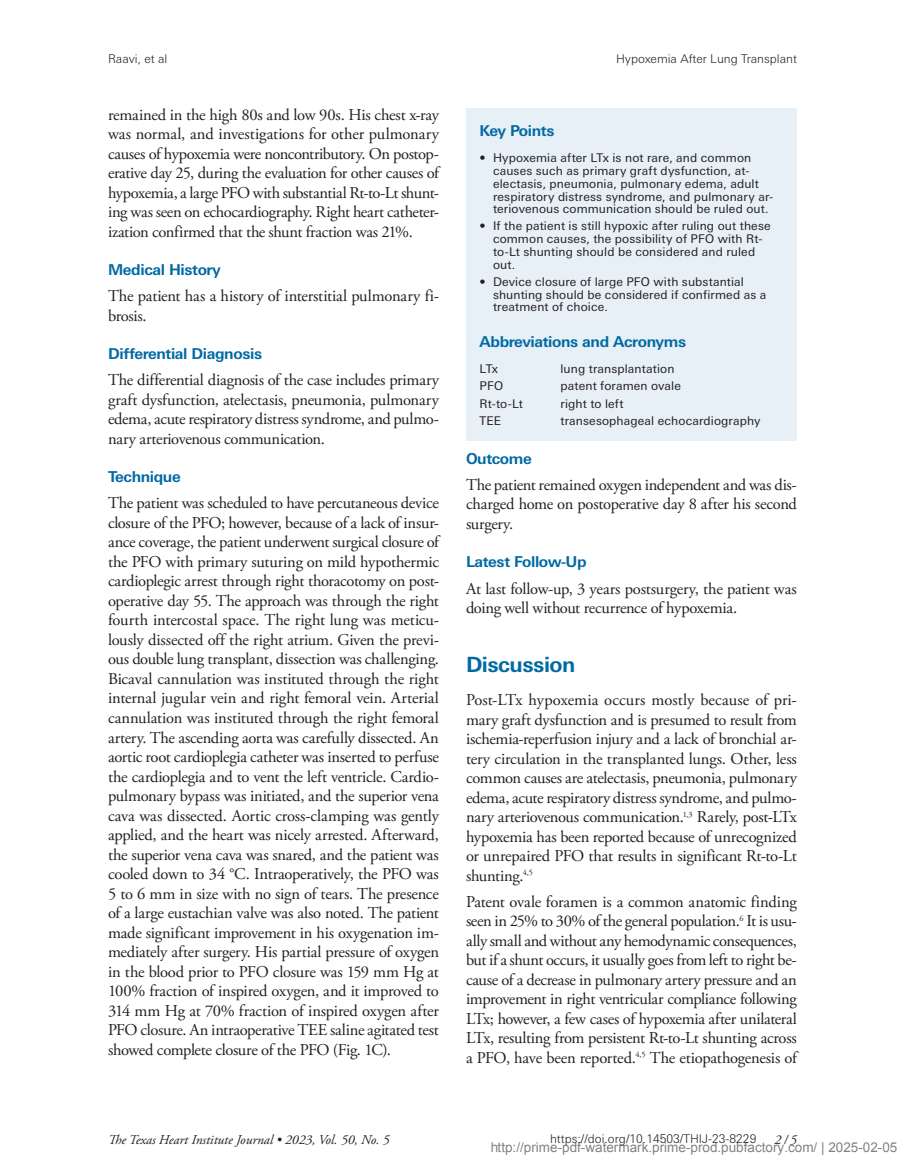
<style>
.page{position:relative;width:905px;height:1175px;background:#fff}
.page>*{position:absolute;margin:0;border:0;box-sizing:border-box;transform-origin:0 0}
.HEADING_1{font:700 21px "Univers Next Pro";letter-spacing:-.025em;color:#0069a3}
.BODY{font:16.5px/19.5px "Adobe Garamond Pro";letter-spacing:-.02em;color:#231f20;text-align:justify}
.HEADING_2{font:700 15px "Univers Next Pro";letter-spacing:-.025em;color:#0069a3}
.ABREV___ACRONYM_HEADER{font:700 15px "Univers Next Pro";letter-spacing:-.025em;color:#0069a3}
.t1{font:13.5px "Arial";color:rgb(0 0 0/.5)}
.t2{font:italic 13.5px "Adobe Garamond Pro";color:#231f20}
.ABREV___ACRONYM_BODY{font:12px/12.8px "Univers Next Pro";letter-spacing:.01em;color:#231f20}
.t3{font:300 12px "Univers Next Pro";color:#231f20}
</style>
<div class="page">
<div style="left:466px;top:109px;width:331px;height:31px;background:#e6f0f6"></div>
<div style="left:466px;top:133px;width:331px;height:97px;background:#e6f0f6"></div>
<div style="left:466px;top:201px;width:331px;height:84px;background:#e6f0f6"></div>
<div style="left:466px;top:256px;width:331px;height:72px;background:#e6f0f6"></div>
<div style="left:466px;top:320px;width:331px;height:31px;background:#e6f0f6"></div>
<div style="left:466px;top:344px;width:331px;height:46px;background:#e6f0f6"></div>
<div style="left:466px;top:378px;width:331px;height:46px;background:#e6f0f6"></div>
<div style="left:466px;top:395px;width:331px;height:46px;background:#e6f0f6"></div>
<p class="t3" style="left:108px;top:52px;width:61px">Raavi, et al</p>
<p class="t3" style="left:616px;top:52px;width:182px">Hypoxemia After Lung Transplant</p>
<p class="BODY" style="left:108px;top:105px;width:332px">remained in the high 80s and low 90s. His chest x-ray was normal, and investigations for other pulmonary causes of hypoxemia were noncontributory. On postop&shy;erative day 25, during the evaluation for other causes of hypoxemia, a large PFO with substantial Rt-to-Lt shunt&shy;ing was seen on echocardiography. Right heart catheter&shy;ization confirmed that the shunt fraction was 21%.</p>
<p class="HEADING_2" style="left:108px;top:261px;width:114px">Medical History</p>
<p class="BODY" style="left:108px;top:287px;width:332px">The patient has a history of interstitial pulmonary fi&shy;brosis.</p>
<p class="HEADING_2" style="left:108px;top:345px;width:156px">Differential Diagnosis</p>
<p class="BODY" style="left:108px;top:371px;width:332px">The differential diagnosis of the case includes primary graft dysfunction, atelectasis, pneumonia, pulmonary edema, acute respiratory distress syndrome, and pulmo&shy;nary arteriovenous communication.</p>
<p class="HEADING_2" style="left:108px;top:468px;width:74px">Technique</p>
<p class="BODY" style="left:108px;top:494px;width:332px">The patient was scheduled to have percutaneous device closure of the PFO; however, because of a lack of insur&shy;ance coverage, the patient underwent surgical closure of the PFO with primary suturing on mild hypothermic cardioplegic arrest through right thoracotomy on post&shy;operative day 55. The approach was through the right fourth intercostal space. The right lung was meticu&shy;lously dissected off the right atrium. Given the previ&shy;ous double lung transplant, dissection was challenging.<br>Bicaval cannulation was instituted through the right internal jugular vein and right femoral vein. Arterial cannulation was instituted through the right femoral artery. The ascending aorta was carefully dissected. An aortic root cardioplegia catheter was inserted to perfuse the cardioplegia and to vent the left ventricle. Cardio&shy;pulmonary bypass was initiated, and the superior vena cava was dissected. Aortic cross-clamping was gently applied, and the heart was nicely arrested. Afterward, the superior vena cava was snared, and the patient was cooled down to 34 °C. Intraoperatively, the PFO was 5 to 6 mm in size with no sign of tears. The presence of a large eustachian valve was also noted. The patient made significant improvement in his oxygenation im&shy;mediately after surgery. His partial pressure of oxygen in the blood prior to PFO closure was 159 mm Hg at 100% fraction of inspired oxygen, and it improved to 314 mm Hg at 70% fraction of inspired oxygen after PFO closure. An intraoperative TEE saline agitated test showed complete closure of the PFO (Fig. 1C).</p>
<p class="ABREV___ACRONYM_HEADER" style="left:479px;top:122px;width:76px">Key Points</p>
<p class="ABREV___ACRONYM_BODY" style="left:493px;top:152px;width:282px;text-indent:-14px">• Hypoxemia after LTx is not rare, and common causes such as primary graft dysfunction, at&shy;electasis, pneumonia, pulmonary edema, adult respiratory distress syndrome, and pulmonary ar&shy;teriovenous communication should be ruled out.</p>
<p class="ABREV___ACRONYM_BODY" style="left:493px;top:220px;width:279px;text-indent:-14px">• If the patient is still hypoxic after ruling out these common causes, the possibility of PFO with Rt&shy;to-Lt shunting should be considered and ruled out.</p>
<p class="ABREV___ACRONYM_BODY" style="left:493px;top:275px;width:275px;text-indent:-14px">• Device closure of large PFO with substantial shunting should be considered if confirmed as a treatment of choice.</p>
<p class="ABREV___ACRONYM_HEADER" style="left:479px;top:333px;width:208px">Abbreviations and Acronyms</p>
<p class="ABREV___ACRONYM_BODY" style="left:479px;top:363px;width:20px">LTx</p>
<p class="ABREV___ACRONYM_BODY" style="left:560px;top:363px;width:115px">lung transplantation</p>
<p class="ABREV___ACRONYM_BODY" style="left:479px;top:380px;width:25px">PFO</p>
<p class="ABREV___ACRONYM_BODY" style="left:560px;top:380px;width:122px">patent foramen ovale</p>
<p class="ABREV___ACRONYM_BODY" style="left:479px;top:397px;width:45px">Rt-to-Lt</p>
<p class="ABREV___ACRONYM_BODY" style="left:560px;top:397px;width:65px">right to left</p>
<p class="ABREV___ACRONYM_BODY" style="left:479px;top:414px;width:23px">TEE</p>
<p class="ABREV___ACRONYM_BODY" style="left:560px;top:414px;width:201px">transesophageal echocardiography</p>
<p class="HEADING_2" style="left:466px;top:449px;width:67px">Outcome</p>
<p class="BODY" style="left:466px;top:475px;width:332px">The patient remained oxygen independent and was dis&shy;charged home on postoperative day 8 after his second surgery.</p>
<p class="HEADING_2" style="left:466px;top:553px;width:122px">Latest Follow-Up</p>
<p class="BODY" style="left:466px;top:579px;width:332px">At last follow-up, 3 years postsurgery, the patient was doing well without recurrence of hypoxemia.</p>
<p class="HEADING_1" style="left:466px;top:652px;width:111px">Discussion</p>
<p class="BODY" style="left:466px;top:690px;width:332px">Post-LTx hypoxemia occurs mostly because of pri&shy;mary graft dysfunction and is presumed to result from ischemia-reperfusion injury and a lack of bronchial ar&shy;tery circulation in the transplanted lungs. Other, less common causes are atelectasis, pneumonia, pulmonary edema, acute respiratory distress syndrome, and pulmo&shy;nary arteriovenous communication.<sup>1,3</sup> Rarely, post-LTx hypoxemia has been reported because of unrecognized or unrepaired PFO that results in significant Rt-to-Lt shunting.<sup>4,5</sup></p>
<p class="BODY" style="left:466px;top:892px;width:332px">Patent ovale foramen is a common anatomic finding seen in 25% to 30% of the general population.<sup>6</sup> It is usu&shy;ally small and without any hemodynamic consequences, but if a shunt occurs, it usually goes from left to right be&shy;cause of a decrease in pulmonary artery pressure and an improvement in right ventricular compliance following LTx; however, a few cases of hypoxemia after unilateral LTx, resulting from persistent Rt-to-Lt shunting across a PFO, have been reported.<sup>4,5</sup> The etiopathogenesis of</p>
<p class="t2" style="left:108px;top:1131px;width:283px">The Texas Heart Institute Journal • 2023, Vol. 50, No. 5</p>
<p class="t3" style="left:550px;top:1132px;width:208px">https://doi.org/10.14503/THIJ-23-8229</p>
<p class="t2" style="left:774px;top:1131px;width:24px">2 / 5</p>
<p class="t1" style="left:490px;top:1140px;width:409px">http://prime-pdf-watermark.prime-prod.pubfactory.com/ | 2025-02-05</p>
</div>
